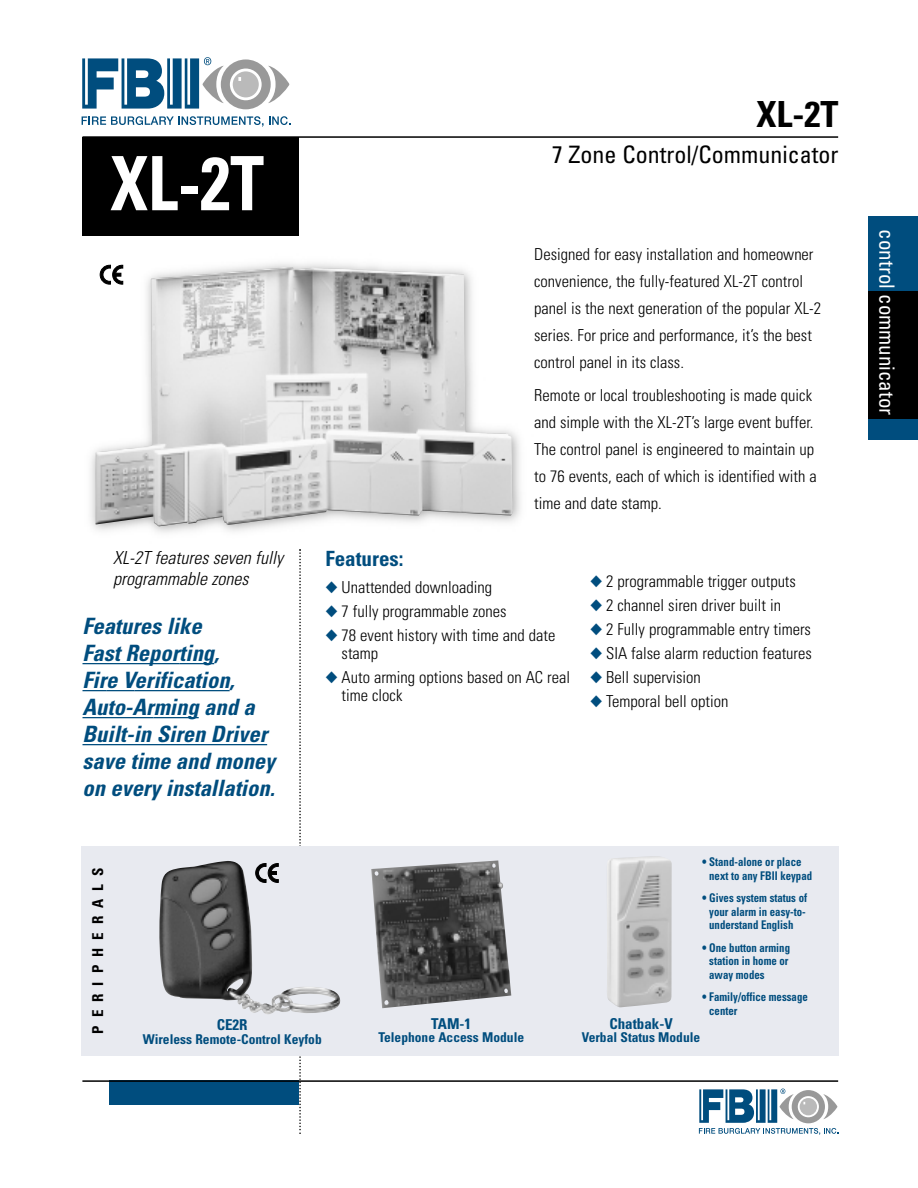
<style>
.page{position:relative;width:918px;height:1188px;background:#fff}
.page>*{position:absolute;margin:0;border:0;box-sizing:border-box;transform-origin:0 0}
.t1{font:700 condensed 75px "Univers";color:#fff;scale:.9 1}
.t2{font:700 condensed 36px "Univers";color:#000}
.t3{font:condensed 24px "Univers";color:#000}
.t4{font:italic 700 condensed 22.5px/27px "Univers";color:#004d7e}
.t5{font:condensed 21px "Univers";color:#fff}
.t6{font:700 condensed 21px "Univers";color:#004d7e}
.t7{font:italic 300 condensed 18px/21.6px "Univers";color:#000}
.t8{font:300 condensed 16.5px/27px "Univers";color:#000}
.t9{font:700 condensed 15px "Univers";color:#004d7e}
.t10{font:700 condensed 15px "Univers";letter-spacing:.53em;color:#000}
.t11{font:700 condensed 13.5px "Univers";color:#004d7e}
.t12{font:700 condensed 12px/13.5px "Univers";color:#004d7e;scale:.9 1}
.s1{color:#004d7e}
</style>
<div class="page">
<div style="left:110px;top:1081px;width:189px;height:24px;background:#004d7e"></div>
<div style="left:82px;top:137px;width:217px;height:99px;background:#000"></div>
<hr style="left:82px;top:136px;width:756px;height:2px;background:#000">
<hr style="left:82px;top:1080px;width:756px;height:2px;background:#000">
<svg style="left:699px;top:1089px;width:139px;height:46px"></svg>
<svg style="left:82px;top:57px;width:207px;height:52px"></svg>
<svg style="left:82px;top:116px;width:209px;height:11px"></svg>
<svg style="left:299px;top:549px;width:2px;height:585px"></svg>
<div style="left:868px;top:216px;width:50px;height:224px;background:#004d7e"></div>
<div style="left:868px;top:291px;width:50px;height:128px;background:#000"></div>
<img style="left:95px;top:267px;width:418px;height:259px">
<hr style="left:82px;top:663px;width:97px;height:1px;background:#004d7e">
<hr style="left:179px;top:663px;width:35px;height:1px;background:#004d7e">
<svg style="left:82px;top:690px;width:53px;height:1px"></svg>
<hr style="left:135px;top:690px;width:95px;height:1px;background:#004d7e">
<hr style="left:82px;top:717px;width:72px;height:1px;background:#004d7e">
<hr style="left:154px;top:717px;width:45px;height:1px;background:#004d7e">
<hr style="left:82px;top:744px;width:101px;height:1px;background:#004d7e">
<hr style="left:183px;top:744px;width:84px;height:1px;background:#004d7e">
<div style="left:81px;top:846px;width:757px;height:209px;background:#e8eaf0"></div>
<img style="left:371px;top:860px;width:140px;height:148px">
<img style="left:159px;top:861px;width:181px;height:153px">
<svg style="left:100px;top:265px;width:23px;height:19px"></svg>
<svg style="left:255px;top:863px;width:24px;height:20px"></svg>
<img style="left:607px;top:856px;width:65px;height:151px">
<h1 class="t1" style="left:110px;top:156px;width:172px">XL-2T</h1>
<p class="t7" style="left:113px;top:548px;width:172px">XL-2T features seven fully programmable zones</p>
<h3 class="t4" style="left:82px;top:615px;width:194px">Features like<br>Fast Reporting,<br>Fire Verification,<br>Auto-Arming and a<br>Built-in Siren Driver save time and money on every installation.</h3>
<h2 class="t2" style="left:756px;top:101px;width:83px">XL-2T</h2>
<h3 class="t3" style="left:552px;top:146px;width:288px">7 Zone Control/Communicator</h3>
<p class="t8" style="left:534px;top:242px;width:288px">Designed for easy installation and homeowner convenience, the fully-featured XL-2T control panel is the next generation of the popular XL-2 series. For price and performance, it’s the best control panel in its class.</p>
<p class="t8" style="left:534px;top:383px;width:284px">Remote or local troubleshooting is made quick and simple with the XL-2T’s large event buffer.<br>The control panel is engineered to maintain up to 76 events, each of which is identified with a time and date stamp.</p>
<p class="t6" style="left:325px;top:551px;width:80px">Features:</p>
<p class="t8" style="left:325px;top:575px;width:168px"><span class="s1">◆</span> Unattended downloading</p>
<p class="t8" style="left:325px;top:599px;width:183px"><span class="s1">◆</span> 7 fully programmable zones</p>
<p class="t8" style="left:342px;top:628px;width:215px;line-height:18px;text-indent:-16px"><span class="s1">◆</span> 78 event history with time and date stamp</p>
<p class="t8" style="left:342px;top:670px;width:230px;line-height:18px;text-indent:-16px"><span class="s1">◆</span> Auto arming options based on AC real time clock</p>
<p class="t8" style="left:590px;top:569px;width:207px"><span class="s1">◆</span> 2 programmable trigger outputs</p>
<p class="t8" style="left:590px;top:593px;width:193px"><span class="s1">◆</span> 2 channel siren driver built in</p>
<p class="t8" style="left:590px;top:617px;width:222px"><span class="s1">◆</span> 2 Fully programmable entry timers</p>
<p class="t8" style="left:590px;top:641px;width:223px"><span class="s1">◆</span> SIA false alarm reduction features</p>
<p class="t8" style="left:590px;top:665px;width:112px"><span class="s1">◆</span> Bell supervision</p>
<p class="t8" style="left:590px;top:689px;width:140px"><span class="s1">◆</span> Temporal bell option</p>
<p class="t10" style="left:92px;top:1034px;width:167px;rotate:-90deg">PERIPHERALS</p>
<p class="t9" style="left:217px;top:1019px;width:32px">CE2R</p>
<p class="t11" style="left:143px;top:1034px;width:181px">Wireless Remote-Control Keyfob</p>
<p class="t9" style="left:431px;top:1018px;width:41px">TAM-1</p>
<p class="t11" style="left:378px;top:1032px;width:147px">Telephone Access Module</p>
<p class="t12" style="left:709px;top:857px;width:116px;text-indent:-7px">• Stand-alone or place next to any FBII keypad</p>
<p class="t12" style="left:702px;top:893px;width:118px;text-align:center">• Gives system status of your alarm in easy-to&shy;understand English</p>
<p class="t12" style="left:709px;top:942px;width:91px;text-indent:-7px">• One button arming station in home or away modes</p>
<p class="t12" style="left:709px;top:992px;width:111px;text-indent:-7px">• Family/office message center</p>
<p class="t9" style="left:609px;top:1018px;width:65px">Chatbak-V</p>
<p class="t11" style="left:582px;top:1033px;width:120px">Verbal Status Module</p>
<p class="t5" style="left:895px;top:229px;width:187px;rotate:90deg">control communicator</p>
</div>
